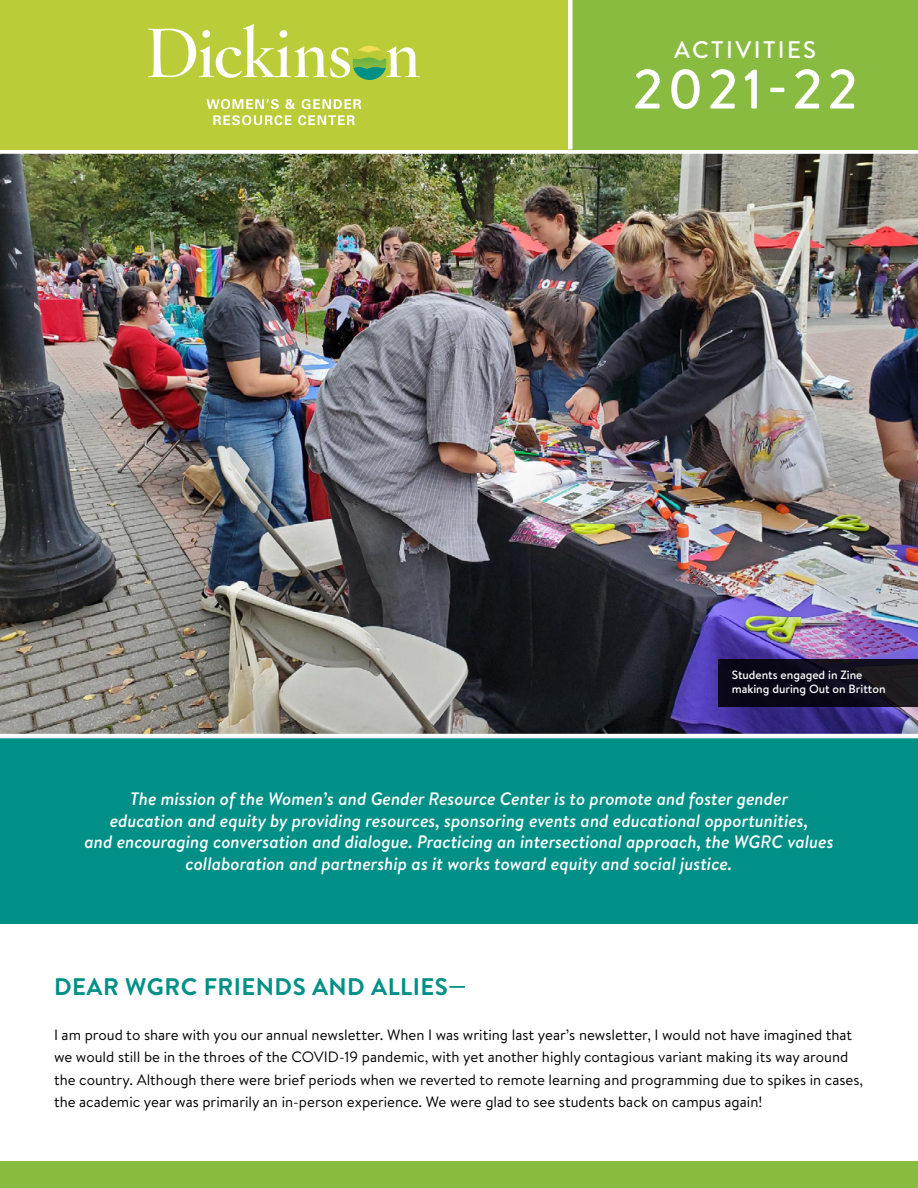
<style>
.page{position:relative;width:918px;height:1188px;background:#fff}
.page>*{position:absolute;margin:0;border:0;box-sizing:border-box;transform-origin:0 0}
.t1{font:500 55.5px "Brandon Text";letter-spacing:.08em;color:#fff}
.t2{font:700 24px "Brandon Text";letter-spacing:.02em;color:#009087}
.t3{font:500 24px "Brandon Text";letter-spacing:.1em;color:#fff}
.t4{font:italic 500 18px/21.6px "Brandon Text";color:#fff;text-align:center}
.t5{font:15px/22.5px "Brandon Text";color:#000}
.t6{font:500 12px/14.4px "Brandon Text";color:#fff}
</style>
<div class="page">
<img style="left:0;top:154px;width:918px;height:580px">
<div style="left:0;top:738px;width:918px;height:186px;background:#009087"></div>
<div style="left:0;top:1161px;width:918px;height:27px;background:#89bb41"></div>
<div style="left:718px;top:659px;width:200px;height:47px;background:linear-gradient(to right,#030114,#1b1820)"></div>
<div style="left:0;top:0;width:918px;height:149px;background:#bacd38"></div>
<svg style="left:148px;top:24px;width:272px;height:56px"></svg>
<svg style="left:213px;top:115px;width:142px;height:10px"></svg>
<svg style="left:206px;top:99px;width:155px;height:10px"></svg>
<div style="left:570px;top:0;width:348px;height:149px;background:#89bb41"></div>
<hr style="left:568px;top:0;width:4px;height:149px;background:#fff">
<h2 class="t3" style="left:674px;top:33px;width:144px">ACTIVITIES</h2>
<h1 class="t1" style="left:633px;top:51px;width:227px">2021-22</h1>
<p class="t6" style="left:732px;top:667px;width:156px">Students engaged in Zine making during Out on Britton</p>
<p class="t4" style="left:84px;top:788px;width:751px">The mission of the Women’s and Gender Resource Center is to promote and foster gender<br>education and equity by providing resources, sponsoring events and educational opportunities,<br>and encouraging conversation and dialogue. Practicing an intersectional approach, the WGRC values collaboration and partnership as it works toward equity and social justice.</p>
<h2 class="t2" style="left:54px;top:969px;width:414px">DEAR WGRC FRIENDS AND ALLIES—</h2>
<p class="t5" style="left:54px;top:1023px;width:811px">I am proud to share with you our annual newsletter. When I was writing last year’s newsletter, I would not have imagined that we would still be in the throes of the COVID-19 pandemic, with yet another highly contagious variant making its way around the country. Although there were brief periods when we reverted to remote learning and programming due to spikes in cases, the academic year was primarily an in-person experience. We were glad to see students back on campus again!</p>
</div>
